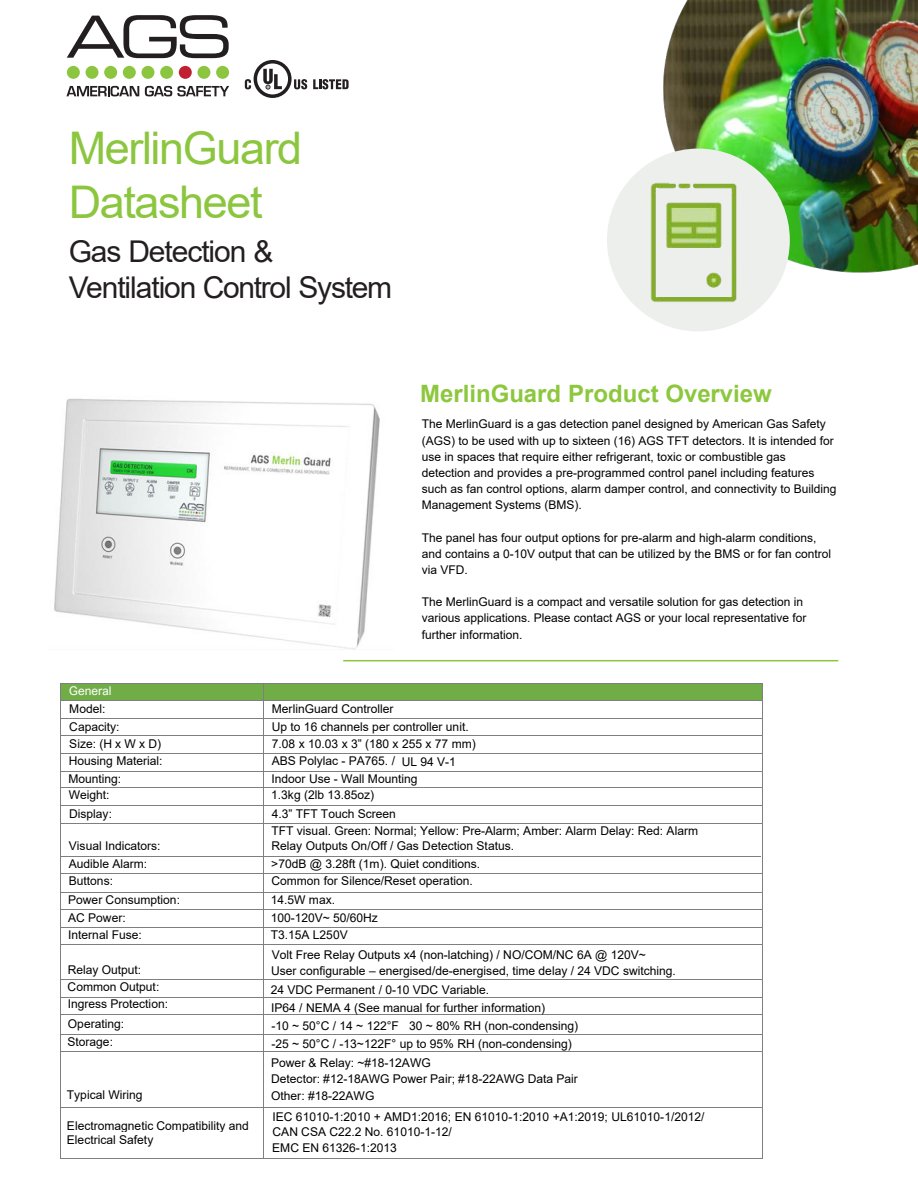
<style>
.page{position:relative;width:918px;height:1188px;background:#fff}
.page>*{position:absolute;margin:0;border:0;box-sizing:border-box;transform-origin:0 0}
.t1{font:45px/54px "Arial";letter-spacing:-.03em;color:#8bc63e}
.t2{font:30px/36px "Arial";letter-spacing:-.035em;color:#231f20}
.t3{font:700 24px "Arial";color:#8dc73e}
.t4{font:12px/16.2px "Arial";color:#000}
.t5{font:12px "Arial";color:#000}
.t6{font:12px "Arial Nova";color:#fff}
.s1{font-style:inherit}
.s2{font-family:"Arial Nova"}
</style>
<div class="page">
<svg style="left:67px;top:15px;width:162px;height:43px"></svg>
<svg style="left:66px;top:86px;width:73px;height:11px"></svg>
<svg style="left:145px;top:86px;width:84px;height:10px"></svg>
<div style="left:216px;top:66px;width:13px;height:13px;background:#8bc63e;border-radius:50%"></div>
<div style="left:197px;top:66px;width:13px;height:13px;background:#8bc63e;border-radius:50%"></div>
<div style="left:179px;top:66px;width:13px;height:13px;background:#c0202f;border-radius:50%"></div>
<div style="left:160px;top:66px;width:13px;height:13px;background:#8bc63e;border-radius:50%"></div>
<div style="left:142px;top:66px;width:12px;height:13px;background:#8bc63e;border-radius:50%"></div>
<div style="left:123px;top:66px;width:13px;height:13px;background:#8bc63e;border-radius:50%"></div>
<div style="left:104px;top:66px;width:13px;height:13px;background:#8bc63e;border-radius:50%"></div>
<div style="left:86px;top:66px;width:12px;height:13px;background:#8bc63e;border-radius:50%"></div>
<div style="left:67px;top:66px;width:13px;height:13px;background:#8bc63e;border-radius:50%"></div>
<svg style="left:313px;top:79px;width:36px;height:10px"></svg>
<svg style="left:245px;top:60px;width:62px;height:38px"></svg>
<hr style="left:343px;top:660px;width:495px;height:1px;background:#8bc63e">
<div style="left:61px;top:684px;width:701px;height:17px;background:#70ad47"></div>
<hr style="left:61px;top:683px;width:702px;height:1px;background:#7f7f7f">
<hr style="left:62px;top:701px;width:201px;height:1px;background:#7f7f7f">
<hr style="left:260px;top:701px;width:503px;height:1px;background:#7f7f7f">
<hr style="left:62px;top:718px;width:201px;height:1px;background:#7f7f7f">
<hr style="left:260px;top:718px;width:503px;height:1px;background:#7f7f7f">
<hr style="left:62px;top:736px;width:201px;height:1px;background:#7f7f7f">
<hr style="left:262px;top:736px;width:501px;height:1px;background:#7f7f7f">
<hr style="left:62px;top:753px;width:201px;height:1px;background:#7f7f7f">
<hr style="left:261px;top:753px;width:502px;height:1px;background:#7f7f7f">
<hr style="left:61px;top:787px;width:202px;height:1px;background:#7f7f7f">
<hr style="left:263px;top:787px;width:499px;height:1px;background:#7f7f7f">
<hr style="left:61px;top:806px;width:202px;height:1px;background:#7f7f7f">
<hr style="left:261px;top:806px;width:501px;height:1px;background:#7f7f7f">
<hr style="left:61px;top:823px;width:202px;height:1px;background:#7f7f7f">
<hr style="left:262px;top:823px;width:500px;height:1px;background:#7f7f7f">
<hr style="left:61px;top:892px;width:202px;height:1px;background:#7f7f7f">
<hr style="left:264px;top:892px;width:498px;height:1px;background:#7f7f7f">
<hr style="left:61px;top:909px;width:202px;height:1px;background:#7f7f7f">
<hr style="left:264px;top:909px;width:498px;height:1px;background:#7f7f7f">
<hr style="left:61px;top:927px;width:202px;height:1px;background:#7f7f7f">
<hr style="left:264px;top:927px;width:498px;height:1px;background:#7f7f7f">
<hr style="left:61px;top:944px;width:202px;height:1px;background:#7f7f7f">
<hr style="left:264px;top:944px;width:498px;height:1px;background:#7f7f7f">
<hr style="left:61px;top:979px;width:202px;height:1px;background:#7f7f7f">
<hr style="left:264px;top:979px;width:498px;height:1px;background:#7f7f7f">
<hr style="left:61px;top:997px;width:202px;height:1px;background:#7f7f7f">
<hr style="left:264px;top:997px;width:498px;height:1px;background:#7f7f7f">
<hr style="left:264px;top:1014px;width:498px;height:1px;background:#7f7f7f">
<hr style="left:264px;top:1034px;width:498px;height:1px;background:#7f7f7f">
<hr style="left:264px;top:1051px;width:498px;height:1px;background:#7f7f7f">
<hr style="left:60px;top:1107px;width:204px;height:1px;background:#7f7f7f">
<hr style="left:229px;top:1107px;width:533px;height:1px;background:#7f7f7f">
<hr style="left:60px;top:683px;width:1px;height:475px;background:#7f7f7f">
<hr style="left:263px;top:683px;width:1px;height:474px;background:#7f7f7f">
<hr style="left:60px;top:1158px;width:202px;height:1px;background:#7f7f7f">
<hr style="left:262px;top:1158px;width:501px;height:1px;background:#7f7f7f">
<hr style="left:62px;top:771px;width:700px;height:1px;background:#7f7f7f">
<hr style="left:61px;top:1014px;width:202px;height:1px;background:#7f7f7f">
<hr style="left:61px;top:1034px;width:202px;height:1px;background:#7f7f7f">
<hr style="left:61px;top:1051px;width:202px;height:1px;background:#7f7f7f">
<hr style="left:762px;top:683px;width:1px;height:475px;background:#7f7f7f">
<hr style="left:60px;top:873px;width:204px;height:1px;background:#7f7f7f">
<hr style="left:263px;top:873px;width:498px;height:1px;background:#7f7f7f">
<hr style="left:61px;top:856px;width:204px;height:1px;background:#7f7f7f">
<hr style="left:263px;top:856px;width:498px;height:1px;background:#7f7f7f">
<img style="left:664px;top:0;width:254px;height:273px">
<div style="left:607px;top:149px;width:183px;height:182px;background:#edefed;border-radius:50%"></div>
<img style="left:616px;top:159px;width:162px;height:167px">
<img style="left:54px;top:398px;width:326px;height:252px">
<p class="t1" style="left:69px;top:121px;width:235px">MerlinGuard<br><span class="s1">Datasheet</span></p>
<p class="t2" style="left:69px;top:233px;width:325px">Gas Detection &amp;<br>Ventilation Control System</p>
<h3 class="t3" style="left:420px;top:377px;width:353px"><span class="s1">MerlinGuard</span> Product Overview</h3>
<p class="t4" style="left:422px;top:416px;width:416px">The MerlinGuard is a gas detection panel designed by American Gas Safety (AGS) to be used with up to sixteen (16) AGS TFT detectors. It is intended for use in spaces that require either refrigerant, toxic or combustible gas detection and provides a pre-programmed control panel including features such as fan control options, alarm damper control, and connectivity to Building Management Systems (BMS).</p>
<p class="t4" style="left:422px;top:529px;width:411px">The panel has four output options for pre-alarm and high-alarm conditions, and contains a 0-10V output that can be utilized by the BMS or for fan control via VFD.</p>
<p class="t4" style="left:422px;top:594px;width:386px">The MerlinGuard is a compact and versatile solution for gas detection in various applications. Please contact AGS or your local representative for further information.</p>
<p class="t6" style="left:69px;top:684px;width:44px">General</p>
<p class="t4" style="left:69px;top:701px;width:38px">Model:</p>
<p class="t5" style="left:272px;top:700px;width:123px">MerlinGuard <span class="s1">Controller</span></p>
<p class="t4" style="left:69px;top:718px;width:52px">Capacity:</p>
<p class="t4" style="left:272px;top:718px;width:198px">Up to 16 channels per controller unit.</p>
<p class="t4" style="left:69px;top:736px;width:93px">Size: (H x W x D)</p>
<p class="t4" style="left:272px;top:736px;width:205px">7.08 x 10.03 x 3” (180 x 255 x 77 mm)</p>
<p class="t4" style="left:69px;top:753px;width:95px">Housing Material:</p>
<p class="t4" style="left:272px;top:753px;width:186px">ABS Polylac - PA765. / UL 94 V-1</p>
<p class="t4" style="left:69px;top:786px;width:45px;line-height:18.9px">Weight:<br>Display:</p>
<p class="t4" style="left:68px;top:770px;width:54px">Mounting:</p>
<p class="t4" style="left:271px;top:770px;width:148px;line-height:16.8px">Indoor <span class="s1">U</span>se - Wall Mounting<br>1.3kg (2lb 13.85oz)</p>
<p class="t4" style="left:272px;top:806px;width:126px">4.3” TFT Touch Screen</p>
<p class="t4" style="left:69px;top:838px;width:93px">Visual Indicators:</p>
<p class="t4" style="left:271px;top:823px;width:428px;line-height:15.5px">TFT visual. Green: Normal; Yellow: Pre-Alarm; Amber: Alarm Delay: Red: Alarm<br>Relay Outputs On/Off / Gas Detection Status.</p>
<p class="t4" style="left:69px;top:856px;width:80px">Audible Alarm:</p>
<p class="t4" style="left:271px;top:855px;width:210px"><span class="s2">&gt;</span>70dB @ 3.28ft (1m). Quiet conditions.</p>
<p class="t4" style="left:69px;top:873px;width:46px">Buttons:</p>
<p class="t4" style="left:271px;top:873px;width:203px">Common for Silence/Reset operation.</p>
<p class="t4" style="left:68px;top:892px;width:113px">Power Consumption:</p>
<p class="t4" style="left:271px;top:892px;width:66px">14.5W max.</p>
<p class="t4" style="left:68px;top:909px;width:59px">AC Power:</p>
<p class="t4" style="left:271px;top:909px;width:109px">100-120V~ 50/60Hz</p>
<p class="t4" style="left:68px;top:927px;width:75px">Internal Fuse:</p>
<p class="t4" style="left:271px;top:927px;width:79px">T3.15A L250V</p>
<p class="t4" style="left:68px;top:962px;width:75px">Relay Output:</p>
<p class="t4" style="left:271px;top:946px;width:406px">Volt Free Relay Outputs x4 (non-latching) / NO/COM/NC 6A @ 120V~<br>User configurable – energised/de-energised, time delay / 24 VDC switching.</p>
<p class="t4" style="left:68px;top:978px;width:93px">Common Output:</p>
<p class="t4" style="left:271px;top:982px;width:220px">24 VDC Permanent / 0-10 VDC Variable.</p>
<p class="t4" style="left:68px;top:996px;width:102px">Ingress Protection:</p>
<p class="t4" style="left:271px;top:999px;width:276px">IP64 / NEMA 4 (See manual for further information)</p>
<p class="t4" style="left:68px;top:1016px;width:58px">Operating:</p>
<p class="t4" style="left:271px;top:1018px;width:308px">-10 ~ 50°C / 14 ~ 122°F 30 ~ 80% RH (non-condensing)</p>
<p class="t4" style="left:67px;top:1033px;width:47px">Storage:</p>
<p class="t4" style="left:271px;top:1036px;width:302px">-25 ~ 50°C / -13~122F° up to 95% RH (non-condensing)</p>
<p class="t4" style="left:67px;top:1087px;width:77px">Typical Wiring</p>
<p class="t4" style="left:271px;top:1054px;width:161px">Power &amp; Relay: ~#18-12AWG</p>
<p class="t4" style="left:271px;top:1070px;width:308px;line-height:16.8px">Detector: #12-18AWG Power Pair; #18-22AWG Data Pair<br>Other: #18-22AWG</p>
<p class="t4" style="left:67px;top:1118px;width:183px;line-height:14.4px">Electromagnetic Compatibility and<br>Electrical Safety</p>
<p class="t4" style="left:273px;top:1110px;width:434px;line-height:14.4px">IEC 61010-1:2010 + AMD1:2016; EN 61010-1:2010 +A1:2019; UL61010-1/2012/<br>R:2019-07;</p>
<p class="t4" style="left:272px;top:1123px;width:181px;line-height:16.6px">CAN CSA C22.2 No. 61010-1-12/<br>EMC EN 61326-1:2013</p>
<p class="t4" style="left:273px;top:1138px;width:64px">A1:2018-11</p>
</div>
